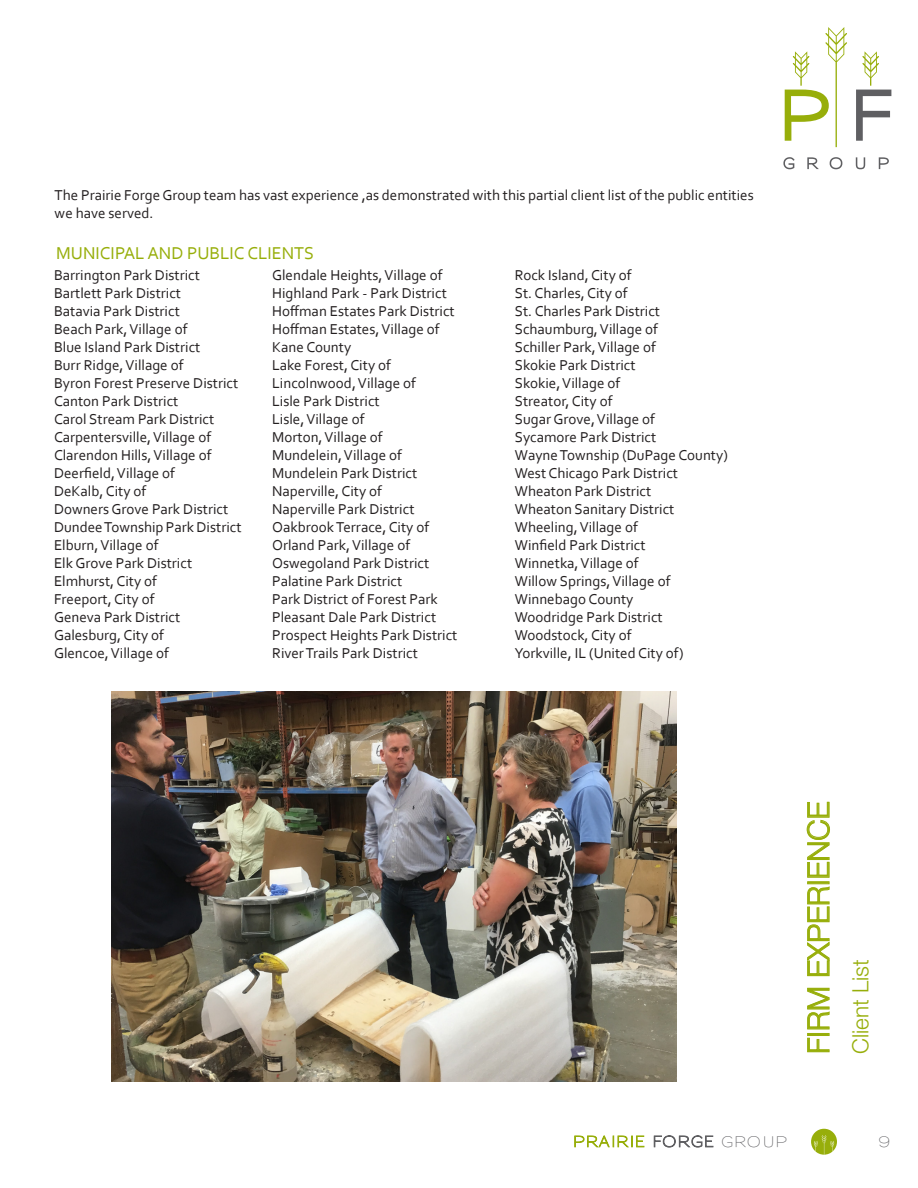
<style>
.page{position:relative;width:918px;height:1188px;background:#fff}
.page>*{position:absolute;margin:0;border:0;box-sizing:border-box;transform-origin:0 0}
.t1{font:300 30px "Helvetica Neue LT Pro";color:#97ae0a}
.t2{font:300 22.5px "Helvetica Neue LT Pro";color:#97ae0a}
.t3{font:18px "Corbel";color:#97ae0a}
.t4{font:15px/18px "Corbel";color:#231f20}
.t5{font:15px "Sansumi";color:#5f5f62}
</style>
<div class="page">
<svg style="left:807px;top:1037px;width:23px;height:16px"></svg>
<div style="left:807px;top:1033px;width:22px;height:3px;border:1px solid #97ae0a"></div>
<svg style="left:807px;top:988px;width:23px;height:42px"></svg>
<svg style="left:807px;top:886px;width:23px;height:90px"></svg>
<svg style="left:806px;top:802px;width:24px;height:76px"></svg>
<div style="left:811px;top:1129px;width:26px;height:26px;background:#97ae0a;border-radius:50%"></div>
<svg style="left:814px;top:1135px;width:20px;height:20px"></svg>
<svg style="left:574px;top:1135px;width:71px;height:13px"></svg>
<svg style="left:654px;top:1135px;width:60px;height:13px"></svg>
<svg style="left:783px;top:157px;width:12px;height:12px"></svg>
<svg style="left:807px;top:157px;width:12px;height:12px"></svg>
<svg style="left:830px;top:157px;width:12px;height:12px"></svg>
<svg style="left:856px;top:157px;width:9px;height:12px"></svg>
<svg style="left:879px;top:157px;width:10px;height:12px"></svg>
<svg style="left:856px;top:51px;width:35px;height:90px"></svg>
<svg style="left:785px;top:27px;width:62px;height:120px"></svg>
<img style="left:111px;top:692px;width:565px;height:389px">
<p class="t4" style="left:55px;top:186px;width:701px">The Prairie Forge Group team has vast experience ,as demonstrated with this partial client list of the public entities we have served.</p>
<p class="t3" style="left:56px;top:242px;width:260px">MUNICIPAL AND PUBLIC CLIENTS</p>
<p class="t4" style="left:272px;top:266px;width:172px">Glendale Heights, Village of</p>
<p class="t4" style="left:272px;top:284px;width:176px">Highland Park - Park District</p>
<p class="t4" style="left:272px;top:302px;width:184px">Hoffman Estates Park District</p>
<p class="t4" style="left:272px;top:320px;width:169px">Hoffman Estates,Village of</p>
<p class="t4" style="left:272px;top:338px;width:81px">Kane County</p>
<p class="t4" style="left:272px;top:356px;width:120px">Lake Forest, City of</p>
<p class="t4" style="left:272px;top:374px;width:145px">Lincolnwood, Village of</p>
<p class="t4" style="left:272px;top:392px;width:109px">Lisle Park District</p>
<p class="t4" style="left:272px;top:410px;width:94px">Lisle, Village of</p>
<p class="t4" style="left:272px;top:428px;width:112px">Morton, Village of</p>
<p class="t4" style="left:272px;top:446px;width:131px">Mundelein, Village of</p>
<p class="t4" style="left:272px;top:464px;width:147px">Mundelein Park District</p>
<p class="t4" style="left:272px;top:482px;width:111px">Naperville, City of</p>
<p class="t4" style="left:272px;top:500px;width:144px">Naperville Park District</p>
<p class="t4" style="left:272px;top:518px;width:159px">Oakbrook Terrace, City of</p>
<p class="t4" style="left:272px;top:536px;width:140px">Orland Park, Village of</p>
<p class="t4" style="left:272px;top:554px;width:159px">Oswegoland Park District</p>
<p class="t4" style="left:272px;top:572px;width:132px">Palatine Park District</p>
<p class="t4" style="left:272px;top:590px;width:167px">Park District of Forest Park</p>
<p class="t4" style="left:272px;top:608px;width:166px">Pleasant Dale Park District</p>
<p class="t4" style="left:272px;top:626px;width:187px">Prospect Heights Park District</p>
<p class="t4" style="left:272px;top:644px;width:147px">River Trails Park District</p>
<p class="t4" style="left:515px;top:266px;width:118px">Rock Island, City of</p>
<p class="t4" style="left:515px;top:284px;width:114px">St. Charles, City of</p>
<p class="t4" style="left:515px;top:302px;width:147px">St. Charles Park District</p>
<p class="t4" style="left:515px;top:320px;width:145px">Schaumburg, Village of</p>
<p class="t4" style="left:515px;top:338px;width:143px">Schiller Park, Village of</p>
<p class="t4" style="left:515px;top:356px;width:122px">Skokie Park District</p>
<p class="t4" style="left:515px;top:374px;width:107px">Skokie, Village of</p>
<p class="t4" style="left:515px;top:392px;width:99px">Streator, City of</p>
<p class="t4" style="left:515px;top:410px;width:142px">Sugar Grove, Village of</p>
<p class="t4" style="left:515px;top:428px;width:143px">Sycamore Park District</p>
<p class="t4" style="left:515px;top:446px;width:215px">Wayne Township (DuPage County)</p>
<p class="t4" style="left:515px;top:464px;width:165px">West Chicago Park District</p>
<p class="t4" style="left:515px;top:482px;width:138px">Wheaton Park District</p>
<p class="t4" style="left:515px;top:500px;width:161px">Wheaton Sanitary District</p>
<p class="t4" style="left:515px;top:518px;width:124px">Wheeling, Village of</p>
<p class="t4" style="left:515px;top:536px;width:132px">Winfield Park District</p>
<p class="t4" style="left:515px;top:554px;width:125px">Winnetka, Village of</p>
<p class="t4" style="left:515px;top:572px;width:157px">Willow Springs, Village of</p>
<p class="t4" style="left:515px;top:590px;width:120px">Winnebago County</p>
<p class="t4" style="left:515px;top:608px;width:150px">Woodridge Park District</p>
<p class="t4" style="left:515px;top:626px;width:118px">Woodstock, City of</p>
<p class="t4" style="left:515px;top:644px;width:170px">Yorkville, IL (United City of)</p>
<p class="t4" style="left:54px;top:266px;width:148px">Barrington Park District</p>
<p class="t4" style="left:54px;top:284px;width:129px">Bartlett Park District</p>
<p class="t4" style="left:54px;top:302px;width:127px">Batavia Park District</p>
<p class="t4" style="left:54px;top:320px;width:135px">Beach Park, Village of</p>
<p class="t4" style="left:54px;top:338px;width:148px">Blue Island Park District</p>
<p class="t4" style="left:54px;top:356px;width:131px">Burr Ridge, Village of</p>
<p class="t4" style="left:54px;top:374px;width:186px">Byron Forest Preserve District</p>
<p class="t4" style="left:54px;top:392px;width:126px">Canton Park District</p>
<p class="t4" style="left:54px;top:410px;width:162px">Carol Stream Park District</p>
<p class="t4" style="left:54px;top:428px;width:159px">Carpentersville, Village of</p>
<p class="t4" style="left:54px;top:446px;width:159px">Clarendon Hills, Village of</p>
<p class="t4" style="left:54px;top:464px;width:123px">Deerfield,Village of</p>
<p class="t4" style="left:54px;top:482px;width:94px">DeKalb, City of</p>
<p class="t4" style="left:54px;top:500px;width:176px">Downers Grove Park District</p>
<p class="t4" style="left:54px;top:518px;width:189px">Dundee Township Park District</p>
<p class="t4" style="left:54px;top:536px;width:106px">Elburn, Village of</p>
<p class="t4" style="left:54px;top:554px;width:140px">Elk Grove Park District</p>
<p class="t4" style="left:54px;top:572px;width:105px">Elmhurst, City of</p>
<p class="t4" style="left:54px;top:590px;width:102px">Freeport, City of</p>
<p class="t4" style="left:54px;top:608px;width:128px">Geneva Park District</p>
<p class="t4" style="left:54px;top:626px;width:112px">Galesburg, City of</p>
<p class="t4" style="left:54px;top:644px;width:116px">Glencoe, Village of</p>
<p class="t1" style="left:800px;top:1054px;width:254px;rotate:-90deg">FIRM EXPERIENCE</p>
<p class="t2" style="left:847px;top:1054px;width:96px;rotate:-90deg">Client List</p>
<p class="t5" style="left:878px;top:1134px;width:14px">9</p>
</div>
